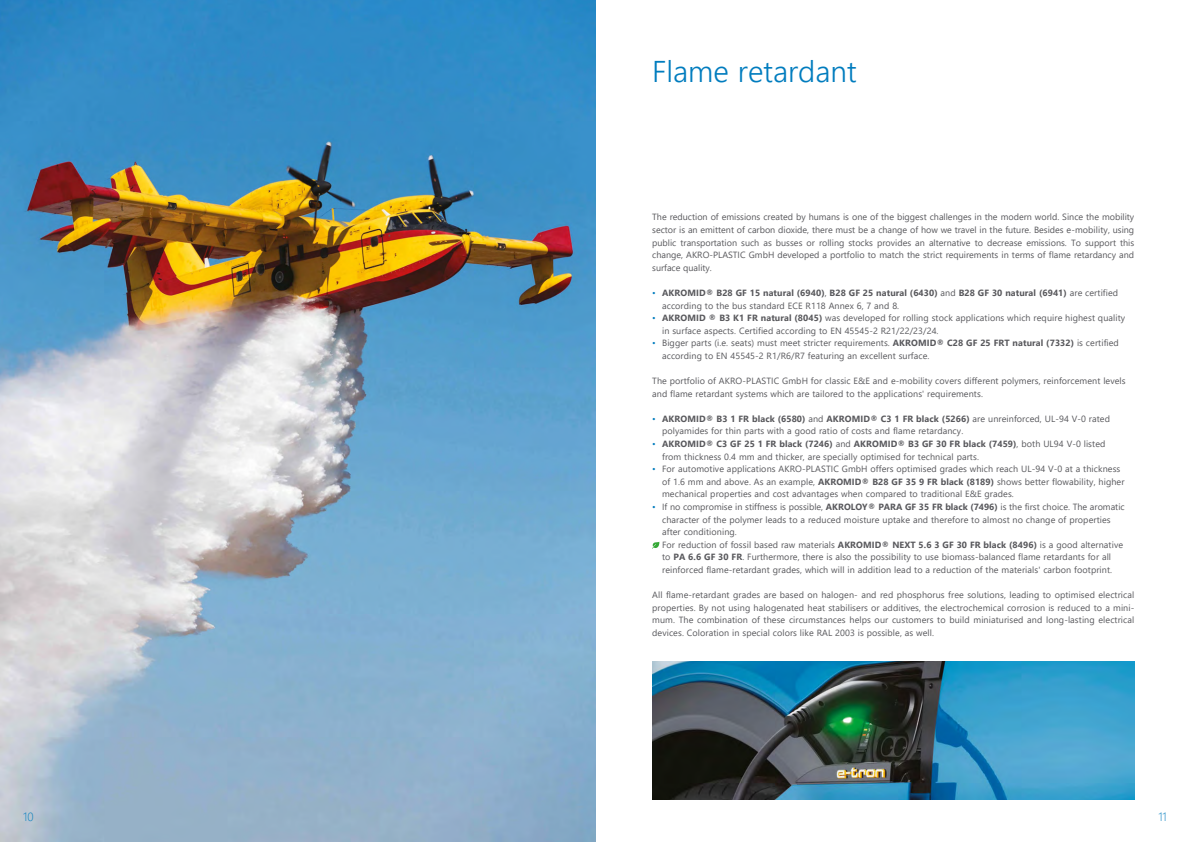
<style>
.page{position:relative;width:1191px;height:842px;background:#fff}
.page>*{position:absolute;margin:0;border:0;box-sizing:border-box;transform-origin:0 0}
.t1{font:300 30px "Segoe UI";color:#007cbe}
.t2{font:300 12px "Segoe UI";color:#007cbe}
.t3{font:9px/12.6px "Segoe UI";letter-spacing:.01em;color:#58585c}
.t4{font:700 9px/12.6px "Segoe UI";letter-spacing:.01em;color:#58585c}
.s1{font-weight:400;color:#007cbe}
.s2{font-weight:400}
.s3{color:#007cbe}
.s4{font-weight:700}
</style>
<div class="page">
<img style="left:652px;top:661px;width:482px;height:138px">
<img style="left:0;top:0;width:595px;height:842px">
<svg style="left:652px;top:542px;width:7px;height:7px"></svg>
<h1 class="t1" style="left:652px;top:43px;width:206px">Flame retardant</h1>
<p class="t3" style="left:652px;top:210px;width:483px;text-align:justify">The reduction of emissions created by humans is one of the biggest challenges in the modern world. Since the mobility sector is an emittent of carbon dioxide, there must be a change of how we travel in the future. Besides e-mobility, using public transportation such as busses or rolling stocks provides an alternative to decrease emissions. To support this change, AKRO-PLASTIC GmbH developed a portfolio to match the strict requirements in terms of flame retardancy and surface quality.</p>
<p class="t4" style="left:662px;top:286px;width:457px;text-indent:-10px"><span class="s1">•</span> AKROMID® B28 GF 15 natural (6940)<span class="s2">,</span> B28 GF 25 natural (6430) <span class="s2">and</span> B28 GF 30 natural (6941) <span class="s2">are certified according to the bus standard ECE R118 Annex 6, 7 and 8.</span></p>
<p class="t3" style="left:662px;top:311px;width:464px;text-indent:-10px"><span class="s3">•</span> <span class="s4">AKROMID ® B3 K1 FR natural (8045)</span> was developed for rolling stock applications which require highest quality in surface aspects. Certified according to EN 45545-2 R21/22/23/24.</p>
<p class="t3" style="left:662px;top:336px;width:458px;text-indent:-10px"><span class="s3">•</span> Bigger parts (i.e. seats) must meet stricter requirements. <span class="s4">AKROMID® C28 GF 25 FRT natural (7332)</span> is certified according to EN 45545-2 R1/R6/R7 featuring an excellent surface.</p>
<p class="t3" style="left:652px;top:374px;width:475px">The portfolio of AKRO-PLASTIC GmbH for classic E&amp;E and e-mobility covers different polymers, reinforcement levels and flame retardant systems which are tailored to the applications' requirements.</p>
<p class="t3" style="left:662px;top:412px;width:449px;text-indent:-10px"><span class="s3">•</span> <span class="s4">AKROMID® B3 1 FR black (6580)</span> and <span class="s4">AKROMID® C3 1 FR black (5266)</span> are unreinforced, UL-94 V-0 rated polyamides for thin parts with a good ratio of costs and flame retardancy.</p>
<p class="t3" style="left:662px;top:437px;width:445px;text-indent:-10px"><span class="s3">•</span> <span class="s4">AKROMID® C3 GF 25 1 FR black (7246)</span> and <span class="s4">AKROMID® B3 GF 30 FR black (7459)</span>, both UL94 V-0 listed from thickness 0.4 mm and thicker, are specially optimised for technical parts.</p>
<p class="t3" style="left:662px;top:462px;width:464px;text-indent:-10px"><span class="s3">•</span> For automotive applications AKRO-PLASTIC GmbH offers optimised grades which reach UL-94 V-0 at a thickness of 1.6 mm and above. As an example, <span class="s4">AKROMID® B28 GF 35 9 FR black (8189)</span> shows better flowability, higher mechanical properties and cost advantages when compared to traditional E&amp;E grades.</p>
<p class="t3" style="left:662px;top:500px;width:464px;text-indent:-10px"><span class="s3">•</span> If no compromise in stiffness is possible, <span class="s4">AKROLOY® PARA GF 35 FR black (7496)</span> is the first choice. The aromatic character of the polymer leads to a reduced moisture uptake and therefore to almost no change of properties after conditioning.<br>For reduction of fossil based raw materials <span class="s4">AKROMID® NEXT 5.6 3 GF 30 FR black (8496)</span> is a good alternative to <span class="s4">PA 6.6 GF 30 FR</span>. Furthermore, there is also the possibility to use biomass-balanced flame retardants for all reinforced flame-retardant grades, which will in addition lead to a reduction of the materials' carbon footprint.</p>
<p class="t3" style="left:652px;top:588px;width:483px;text-align:justify">All flame-retardant grades are based on halogen- and red phosphorus free solutions, leading to optimised electrical properties. By not using halogenated heat stabilisers or additives, the electrochemical corrosion is reduced to a mini&shy;mum. The combination of these circumstances helps our customers to build miniaturised and long-lasting electrical devices. Coloration in special colors like RAL 2003 is possible, as well.</p>
<h2 class="t2" style="left:23px;top:805px;width:12px">10</h2>
<h2 class="t2" style="left:1158px;top:805px;width:10px">11</h2>
</div>
